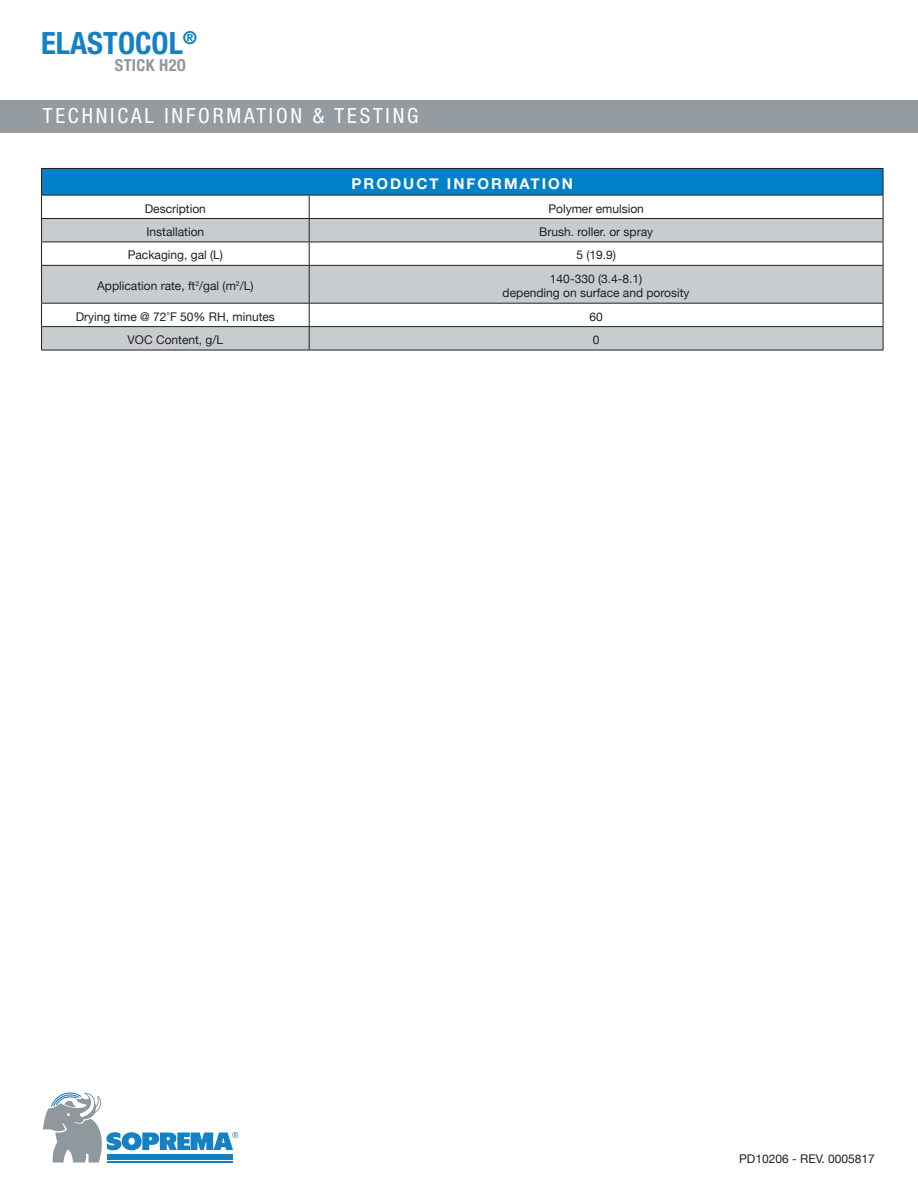
<style>
.page{position:relative;width:918px;height:1188px;background:#fff}
.page>*{position:absolute;margin:0;border:0;box-sizing:border-box;transform-origin:0 0}
.t1{font:700 condensed 30.75px "Helvetica Neue LT Std";color:#1581c4}
.t2{font:condensed 21px "Helvetica Neue LT Std";letter-spacing:.135em;color:#fff}
.t3{font:700 condensed 16.5px "Helvetica Neue LT Std";letter-spacing:.02em;color:#8f989d}
.t4{font:700 15px "Helvetica Neue";letter-spacing:.135em;color:#fff}
.t5{font:12px "Helvetica Neue";color:#231f20}
.s1{font-family:"Flama Semicondensed Basic"}
</style>
<div class="page">
<div style="left:0;top:100px;width:918px;height:33px;background:#959ca1"></div>
<svg style="left:43px;top:1093px;width:195px;height:70px"></svg>
<div style="left:42px;top:168px;width:841px;height:27px;background:#0082c8"></div>
<svg style="left:42px;top:219px;width:841px;height:131px;fill:#c7cccf"></svg>
<hr style="left:41px;top:168px;width:268px;height:1px;background:#231f20">
<hr style="left:309px;top:168px;width:574px;height:1px;background:#231f20">
<hr style="left:41px;top:195px;width:268px;height:1px;background:#231f20">
<hr style="left:309px;top:195px;width:574px;height:1px;background:#231f20">
<hr style="left:41px;top:218px;width:268px;height:1px;background:#231f20">
<hr style="left:309px;top:218px;width:574px;height:1px;background:#231f20">
<hr style="left:41px;top:242px;width:268px;height:1px;background:#231f20">
<svg style="left:41px;top:169px;width:1px;height:96px"></svg>
<hr style="left:309px;top:242px;width:574px;height:1px;background:#231f20">
<svg style="left:309px;top:195px;width:1px;height:70px"></svg>
<svg style="left:883px;top:169px;width:1px;height:96px"></svg>
<hr style="left:41px;top:265px;width:268px;height:1px;background:#231f20">
<hr style="left:41px;top:266px;width:1px;height:37px;background:#231f20">
<hr style="left:309px;top:265px;width:574px;height:1px;background:#231f20">
<hr style="left:309px;top:266px;width:1px;height:37px;background:#231f20">
<hr style="left:883px;top:266px;width:1px;height:37px;background:#231f20">
<hr style="left:41px;top:303px;width:268px;height:1px;background:#231f20">
<hr style="left:309px;top:303px;width:574px;height:1px;background:#231f20">
<hr style="left:41px;top:326px;width:268px;height:1px;background:#231f20">
<svg style="left:41px;top:304px;width:1px;height:46px"></svg>
<hr style="left:309px;top:326px;width:574px;height:1px;background:#231f20">
<svg style="left:309px;top:304px;width:1px;height:46px"></svg>
<svg style="left:883px;top:304px;width:1px;height:46px"></svg>
<hr style="left:41px;top:350px;width:268px;height:1px;background:#231f20">
<hr style="left:309px;top:350px;width:574px;height:1px;background:#231f20">
<p class="t1" style="left:41px;top:25px;width:158px">ELASTOCOL<sup>®</sup></p>
<p class="t3" style="left:115px;top:55px;width:73px">STICK H2O</p>
<p class="t2" style="left:43px;top:104px;width:377px">TECHNICAL INFORMATION &amp; TESTING</p>
<p class="t4" style="left:352px;top:174px;width:223px">PRODUCT INFORMATION</p>
<p class="t5" style="left:145px;top:201px;width:63px">Description</p>
<p class="t5" style="left:548px;top:201px;width:97px">Polymer emulsion</p>
<p class="t5" style="left:146px;top:225px;width:59px">Installation</p>
<p class="t5" style="left:539px;top:225px;width:116px">Brush. roller. or spray</p>
<p class="t5" style="left:128px;top:248px;width:97px">Packaging, gal (L)</p>
<p class="t5" style="left:576px;top:248px;width:41px">5 (19.9)</p>
<p class="t5" style="left:97px;top:279px;width:158px">Application rate, ft<sup>2</sup>/gal (m<sup>2</sup>/L)</p>
<p class="t5" style="left:550px;top:271px;width:94px">140-330 (3.4-8.1)</p>
<p class="t5" style="left:503px;top:286px;width:188px">depending on surface and porosity</p>
<p class="t5" style="left:76px;top:309px;width:201px">Drying time @ 72<span class="s1">°</span>F 50% RH, minutes</p>
<p class="t5" style="left:589px;top:309px;width:15px">60</p>
<p class="t5" style="left:128px;top:333px;width:97px">VOC Content, g/L</p>
<p class="t5" style="left:593px;top:333px;width:8px">0</p>
<p class="t5" style="left:739px;top:1151px;width:137px">PD10206 - REV. 0005817</p>
</div>
